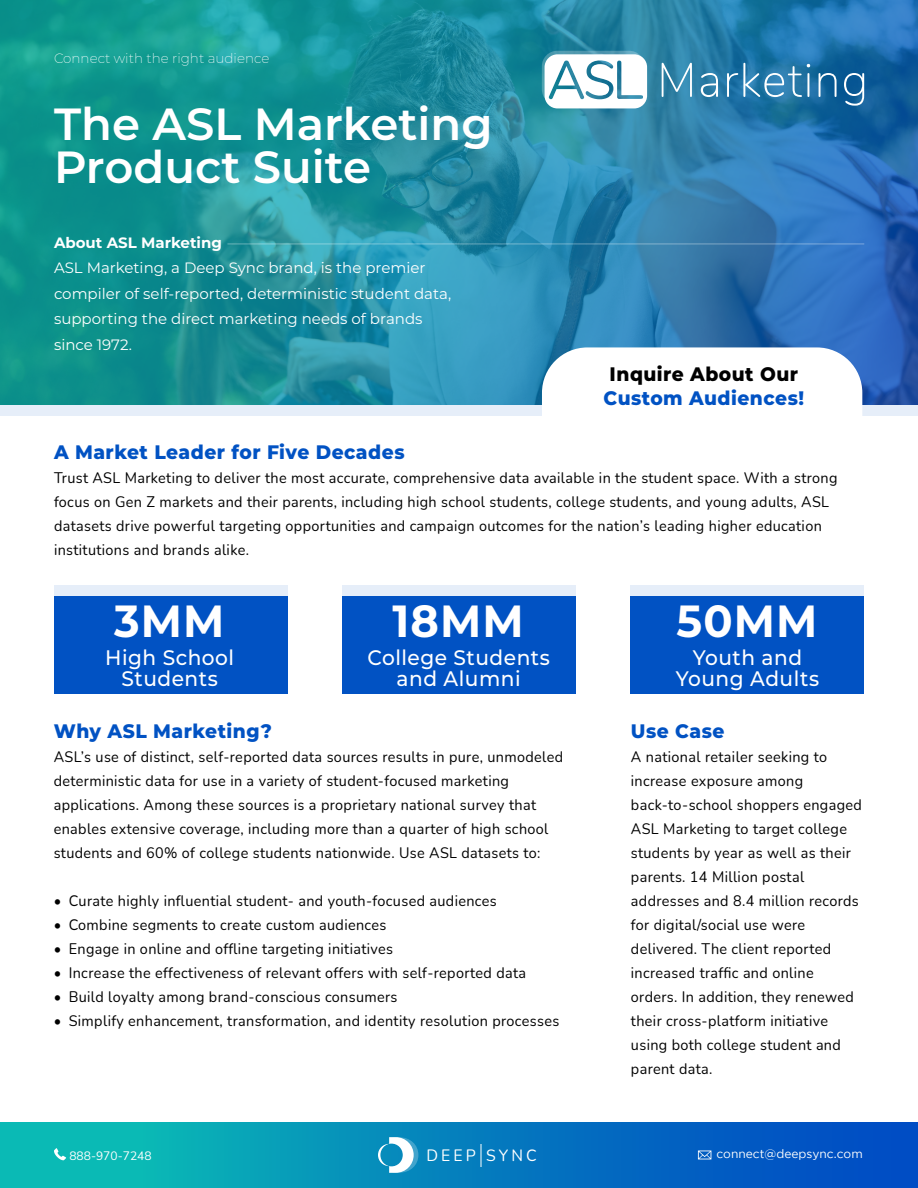
<style>
.page{position:relative;width:918px;height:1188px;background:#fff}
.page>*{position:absolute;margin:0;border:0;box-sizing:border-box;transform-origin:0 0}
.t1{font:600 45px/43.5px "Montserrat";color:#fff}
.t2{font:700 45px "Montserrat";letter-spacing:.025em;color:#fff;scale:.96 1}
.t3{font:500 21px/21px "Montserrat";letter-spacing:.025em;color:#fff;text-align:center;scale:.96 1}
.t4{font:800 19.5px "Montserrat";letter-spacing:.025em;color:#0152c3;scale:.96 1}
.t5{font:800 19.5px "Montserrat";letter-spacing:.025em;color:#000;scale:.96 1}
.t6{font:16.05px "Nunito";letter-spacing:.2em;color:#fff}
.t7{font:15px/24px "Nunito";letter-spacing:.025em;color:#000;scale:.96 1}
.t8{font:15px/25.5px "Montserrat";color:#fff}
.t9{font:700 15px "Montserrat";color:#fff}
.t10{font:200 13.5px "Montserrat";color:#fff}
.t11{font:12px "Gotham";color:#fff}
.t12{font:12px "Nunito";color:#fff}
</style>
<div class="page">
<div style="left:0;top:1122px;width:918px;height:66px;background:linear-gradient(to right,#0bc5b4,#0042c5)"></div>
<svg style="left:698px;top:1151px;width:13px;height:8px"></svg>
<svg style="left:54px;top:1148px;width:12px;height:12px"></svg>
<svg style="left:481px;top:1145px;width:1px;height:22px"></svg>
<svg style="left:378px;top:1137px;width:40px;height:36px"></svg>
<div style="left:0;top:405px;width:918px;height:11px;background:#e6eef9"></div>
<div style="left:54px;top:596px;width:233px;height:97px;background:#0152c3"></div>
<div style="left:54px;top:585px;width:233px;height:98px;background:#0152c3"></div>
<div style="left:342px;top:596px;width:234px;height:97px;background:#0152c3"></div>
<div style="left:342px;top:585px;width:234px;height:98px;background:#0152c3"></div>
<div style="left:631px;top:596px;width:233px;height:97px;background:#0152c3"></div>
<div style="left:631px;top:585px;width:233px;height:98px;background:#0152c3"></div>
<img style="left:0;top:0;width:918px;height:405px">
<hr style="left:227px;top:243px;width:637px;height:2px;background:#fff">
<svg style="left:662px;top:63px;width:30px;height:34px"></svg>
<svg style="left:701px;top:73px;width:17px;height:24px"></svg>
<svg style="left:727px;top:63px;width:83px;height:34px;background:#498eb8"></svg>
<svg style="left:819px;top:73px;width:18px;height:24px"></svg>
<svg style="left:844px;top:73px;width:20px;height:33px"></svg>
<svg style="left:542px;top:51px;width:105px;height:57px"></svg>
<div style="left:542px;top:347px;width:320px;height:177px;background:#fff;border-radius:45px"></div>
<p class="t10" style="left:54px;top:49px;width:217px">Connect with the right audience</p>
<h1 class="t1" style="left:54px;top:100px;width:440px">The ASL Marketing<br>Product Suite</h1>
<p class="t9" style="left:54px;top:232px;width:170px">About ASL Marketing</p>
<p class="t8" style="left:54px;top:255px;width:399px">ASL Marketing, a Deep Sync brand, is the premier compiler of self-reported, deterministic student data, supporting the direct marketing needs of brands since 1972.</p>
<h3 class="t5" style="left:610px;top:360px;width:198px">Inquire About Our</h3>
<h3 class="t4" style="left:604px;top:384px;width:210px">Custom Audiences!</h3>
<h3 class="t4" style="left:54px;top:438px;width:367px">A Market Leader for Five Decades</h3>
<p class="t7" style="left:54px;top:466px;width:818px">Trust ASL Marketing to deliver the most accurate, comprehensive data available in the student space. With a strong focus on Gen Z markets and their parents, including high school students, college students, and young adults, ASL datasets drive powerful targeting opportunities and campaign outcomes for the nation’s leading higher education institutions and brands alike.</p>
<h1 class="t2" style="left:114px;top:589px;width:116px">3MM</h1>
<h2 class="t3" style="left:105px;top:646px;width:136px">High School<br>Students</h2>
<h1 class="t2" style="left:393px;top:589px;width:138px">18MM</h1>
<h2 class="t3" style="left:367px;top:646px;width:192px">College Students and Alumni</h2>
<h3 class="t4" style="left:54px;top:717px;width:229px">Why ASL Marketing?</h3>
<p class="t7" style="left:54px;top:744px;width:532px">ASL’s use of distinct, self-reported data sources results in pure, unmodeled deterministic data for use in a variety of student-focused marketing applications. Among these sources is a proprietary national survey that enables extensive coverage, including more than a quarter of high school students and 60% of college students nationwide. Use ASL datasets to:</p>
<p class="t7" style="left:54px;top:888px;width:463px">• Curate highly influential student- and youth-focused audiences</p>
<p class="t7" style="left:54px;top:912px;width:348px">• Combine segments to create custom audiences</p>
<p class="t7" style="left:54px;top:936px;width:355px">• Engage in online and offline targeting initiatives</p>
<p class="t7" style="left:54px;top:960px;width:494px">• Increase the effectiveness of relevant offers with self-reported data</p>
<p class="t7" style="left:54px;top:984px;width:360px">• Build loyalty among brand-conscious consumers</p>
<p class="t7" style="left:54px;top:1008px;width:528px">• Simplify enhancement, transformation, and identity resolution processes</p>
<h1 class="t2" style="left:677px;top:589px;width:148px">50MM</h1>
<h2 class="t3" style="left:676px;top:646px;width:151px">Youth and<br>Young Adults</h2>
<h3 class="t4" style="left:631px;top:717px;width:99px">Use Case</h3>
<p class="t7" style="left:631px;top:744px;width:242px">A national retailer seeking to increase exposure among back-to-school shoppers engaged<br>ASL Marketing to target college students by year as well as their parents. 14 Million postal addresses and 8.4 million records for digital/social use were delivered. The client reported increased traffic and online orders. In addition, they renewed their cross-platform initiative using both college student and parent data.</p>
<p class="t12" style="left:69px;top:1147px;width:84px">888-970-7248</p>
<p class="t6" style="left:426px;top:1144px;width:112px">DEEP SYNC</p>
<p class="t11" style="left:716px;top:1147px;width:148px">connect@deepsync.com</p>
</div>
